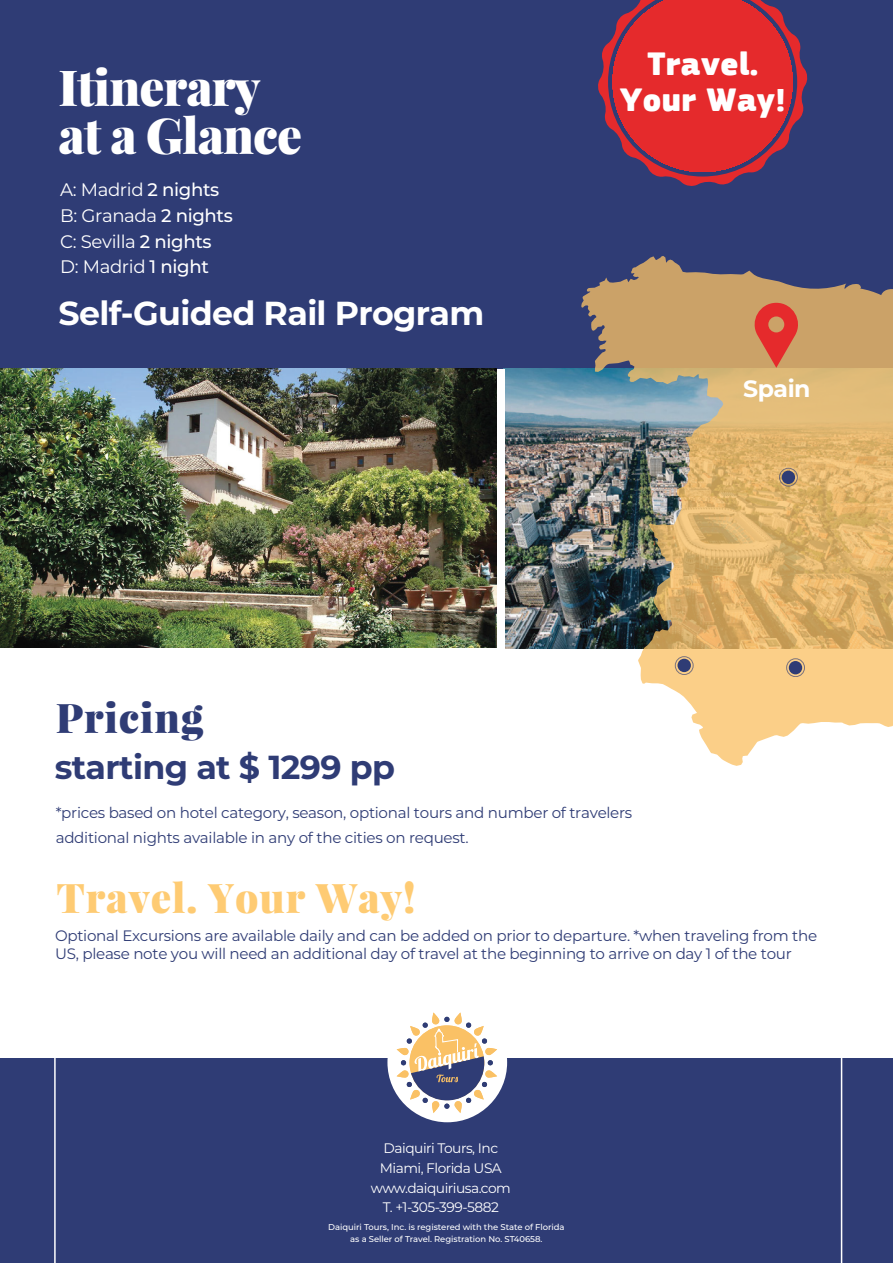
<style>
.page{position:relative;width:893px;height:1263px;background:#fff}
.page>*{position:absolute;margin:0;border:0;box-sizing:border-box;transform-origin:0 0}
.t1{font:900 49.65px/47.8px "Playfair Display";letter-spacing:-.02em;color:#fff}
.t2{font:900 40.8px "Playfair Display";letter-spacing:.02em;color:#fecb73}
.t3{font:900 40.8px "Playfair Display";letter-spacing:.02em;color:#2f3c75}
.t4{font:900 33.6px/36px "PF Square Sans Pro";color:#fff;text-align:center}
.t5{font:700 33.3px "Montserrat";letter-spacing:-.02em;color:#fff}
.t6{font:700 33.3px "Montserrat";letter-spacing:-.02em;color:#2f3c75}
.t7{font:700 23.55px "Montserrat";letter-spacing:-.02em;color:#fff}
.t8{font:18.15px/25.7px "Montserrat";letter-spacing:-.02em;color:#fff}
.t9{font:15.15px/24.3px "Montserrat";letter-spacing:-.02em;color:#2f3c75}
.t10{font:13.8px/19.6px "Montserrat";letter-spacing:-.035em;color:#fff;text-align:center}
.t11{font:500 8.4px/12.8px "Montserrat";letter-spacing:-.005em;color:#fff;text-align:center}
.s1{font-weight:500}
</style>
<div class="page">
<div style="left:0;top:0;width:893px;height:617px;background:#2f3c75"></div>
<div style="left:0;top:1059px;width:893px;height:204px;background:#2f3c75"></div>
<img style="left:0;top:369px;width:497px;height:279px">
<img style="left:505px;top:369px;width:76px;height:280px">
<svg style="left:581px;top:256px;width:312px;height:510px"></svg>
<svg style="left:749px;top:303px;width:54px;height:65px;background:#d66b4c"></svg>
<svg style="left:598px;top:0;width:210px;height:186px"></svg>
<div style="left:497px;top:369px;width:8px;height:343px;background:#fff"></div>
<svg style="left:54px;top:1049px;width:788px;height:214px"></svg>
<svg style="left:397px;top:1012px;width:100px;height:101px"></svg>
<div style="left:677px;top:659px;width:14px;height:13px;background:#2f3c75;border-radius:50%"></div>
<div style="left:675px;top:656px;width:18px;height:19px;border:1px solid #2f3c75;border-radius:50%"></div>
<div style="left:786px;top:658px;width:19px;height:19px;border:1px solid #2f3c75;border-radius:50%"></div>
<div style="left:779px;top:468px;width:19px;height:18px;border:1px solid #2f3c75;border-radius:50%"></div>
<div style="left:789px;top:661px;width:13px;height:13px;background:#2f3c75;border-radius:50%"></div>
<div style="left:782px;top:471px;width:13px;height:13px;background:#2f3c75;border-radius:50%"></div>
<h1 class="t1" style="left:59px;top:63px;width:245px">Itinerary at a Glance</h1>
<p class="t8" style="left:60px;top:176px;width:174px">A: Madrid <span class="s1">2 nights<br></span>B: Granada <span class="s1">2 nights<br></span>C: Sevilla <span class="s1">2 nights<br></span>D: Madrid <span class="s1">1 night</span></p>
<h3 class="t5" style="left:58px;top:289px;width:427px">Self-Guided Rail Program</h3>
<h3 class="t4" style="left:620px;top:47px;width:168px">Travel.<br>Your Way!</h3>
<h3 class="t7" style="left:743px;top:372px;width:69px">Spain</h3>
<h2 class="t3" style="left:56px;top:691px;width:149px">Pricing</h2>
<h3 class="t6" style="left:55px;top:743px;width:342px">starting at $ 1299 pp</h3>
<p class="t9" style="left:56px;top:800px;width:578px">*prices based on hotel category, season, optional tours and number of travelers additional nights available in any of the cities on request.</p>
<h2 class="t2" style="left:57px;top:872px;width:361px">Travel. Your Way!</h2>
<p class="t9" style="left:55px;top:925px;width:764px;line-height:18.1px">Optional Excursions are available daily and can be added on prior to departure. *when traveling from the<br>US, please note you will need an additional day of travel at the beginning to arrive on day 1 of the tour</p>
<p class="t10" style="left:371px;top:1138px;width:141px">Daiquiri Tours, Inc<br>Miami, Florida USA www.daiquiriusa.com<br>T. +1-305-399-5882</p>
<p class="t11" style="left:328px;top:1220px;width:238px">Daiquiri Tours, Inc. is registered with the State of Florida as a Seller of Travel. Registration No. ST40658.</p>
</div>
